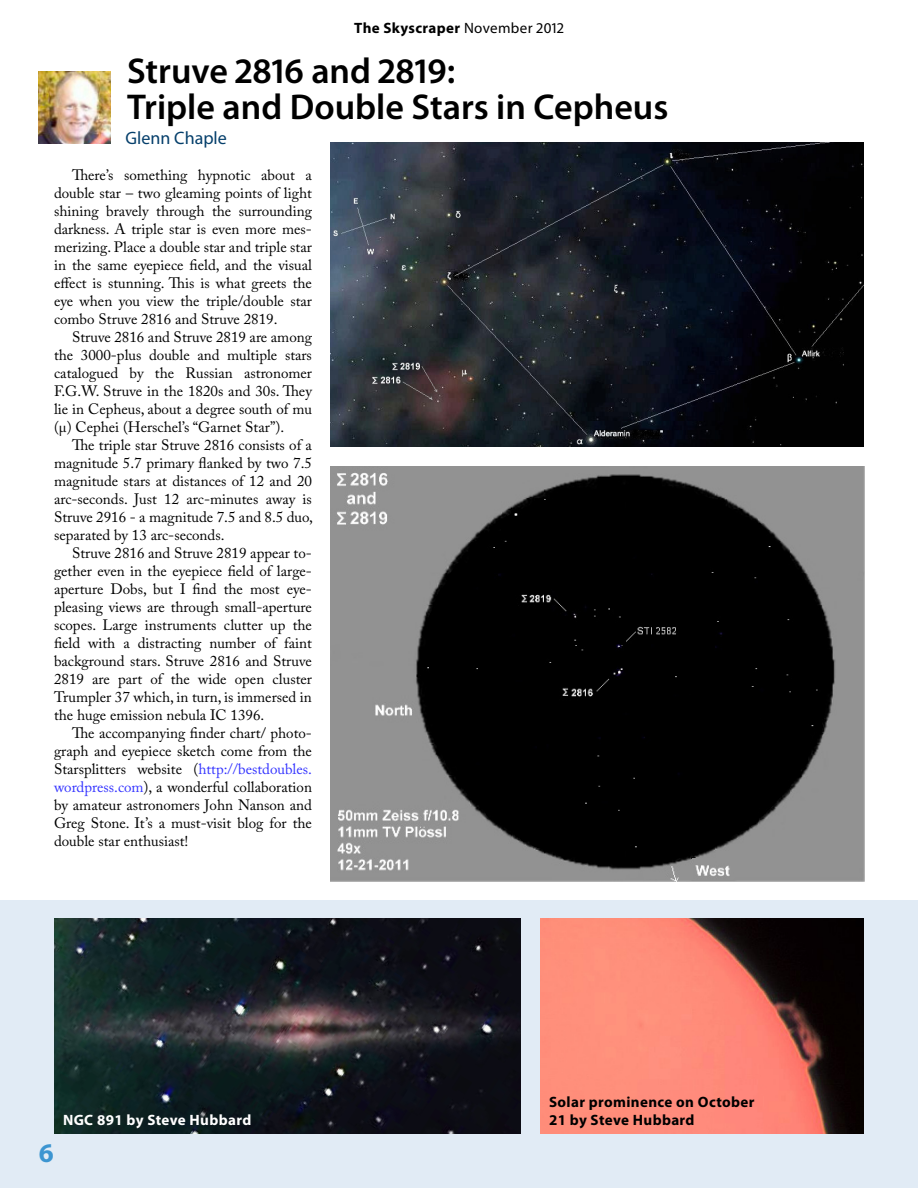
<style>
.page{position:relative;width:918px;height:1188px;background:#fff}
.page>*{position:absolute;margin:0;border:0;box-sizing:border-box;transform-origin:0 0}
.t1{font:600 36px/36px "Myriad Pro";color:#000}
.t2{font:700 27px "Myriad Pro";color:#459dd7}
.t3{font:18px "Myriad Pro";color:#053f6b}
.t4{font:15px/18px "Adobe Caslon Pro";color:#000;text-align:justify}
.t5{font:700 15px/18px "Myriad Pro";letter-spacing:.025em;color:#000}
.t6{font:700 15px "Myriad Pro";letter-spacing:.025em;color:#fff}
.s1{font-weight:400}
.s2{color:#33f}
</style>
<div class="page">
<div style="left:0;top:900px;width:918px;height:288px;background:#e1ebf5"></div>
<img style="left:330px;top:143px;width:534px;height:304px">
<img style="left:330px;top:467px;width:534px;height:415px">
<img style="left:39px;top:72px;width:72px;height:72px">
<img style="left:540px;top:918px;width:324px;height:216px">
<img style="left:54px;top:918px;width:466px;height:216px">
<p class="t5" style="left:354px;top:18px;width:211px">The Skyscraper <span class="s1">November 2012</span></p>
<h1 class="t1" style="left:127px;top:52px;width:543px">Struve 2816 and 2819:<br>Triple and Double Stars in Cepheus</h1>
<p class="t3" style="left:126px;top:127px;width:103px">Glenn Chaple</p>
<p class="t4" style="left:54px;top:166px;width:260px;text-indent:18px">There’s something hypnotic about a double star – two gleaming points of light shining bravely through the surrounding darkness. A triple star is even more mes&shy;merizing. Place a double star and triple star in the same eyepiece field, and the visual effect is stunning. This is what greets the eye when you view the triple/double star combo Struve 2816 and Struve 2819.</p>
<p class="t4" style="left:54px;top:328px;width:260px;text-indent:18px">Struve 2816 and Struve 2819 are among the 3000-plus double and multiple stars catalogued by the Russian astronomer F.G.W. Struve in the 1820s and 30s. They lie in Cepheus, about a degree south of mu (μ) Cephei (Herschel’s “Garnet Star”).</p>
<p class="t4" style="left:54px;top:436px;width:261px;text-indent:18px">The triple star Struve 2816 consists of a magnitude 5.7 primary flanked by two 7.5 magnitude stars at distances of 12 and 20 arc-seconds. Just 12 arc-minutes away is Struve 2916 - a magnitude 7.5 and 8.5 duo, separated by 13 arc-seconds.</p>
<p class="t4" style="left:54px;top:544px;width:260px;text-indent:18px">Struve 2816 and Struve 2819 appear to&shy;gether even in the eyepiece field of large&shy;aperture Dobs, but I find the most eye&shy;pleasing views are through small-aperture scopes. Large instruments clutter up the field with a distracting number of faint background stars. Struve 2816 and Struve 2819 are part of the wide open cluster Trumpler 37 which, in turn, is immersed in the huge emission nebula IC 1396.</p>
<p class="t4" style="left:54px;top:724px;width:260px;text-indent:18px">The accompanying finder chart/ photo&shy;graph and eyepiece sketch come from the Starsplitters website (<span class="s2">http://bestdoubles. wordpress.com</span>), a wonderful collaboration by amateur astronomers John Nanson and Greg Stone. It’s a must-visit blog for the double star enthusiast!</p>
<h2 class="t2" style="left:39px;top:1135px;width:17px">6</h2>
<p class="t6" style="left:63px;top:1110px;width:190px">NGC 891 by Steve Hubbard</p>
<p class="t5" style="left:549px;top:1092px;width:207px">Solar prominence on October<br>21 by Steve Hubbard</p>
</div>
